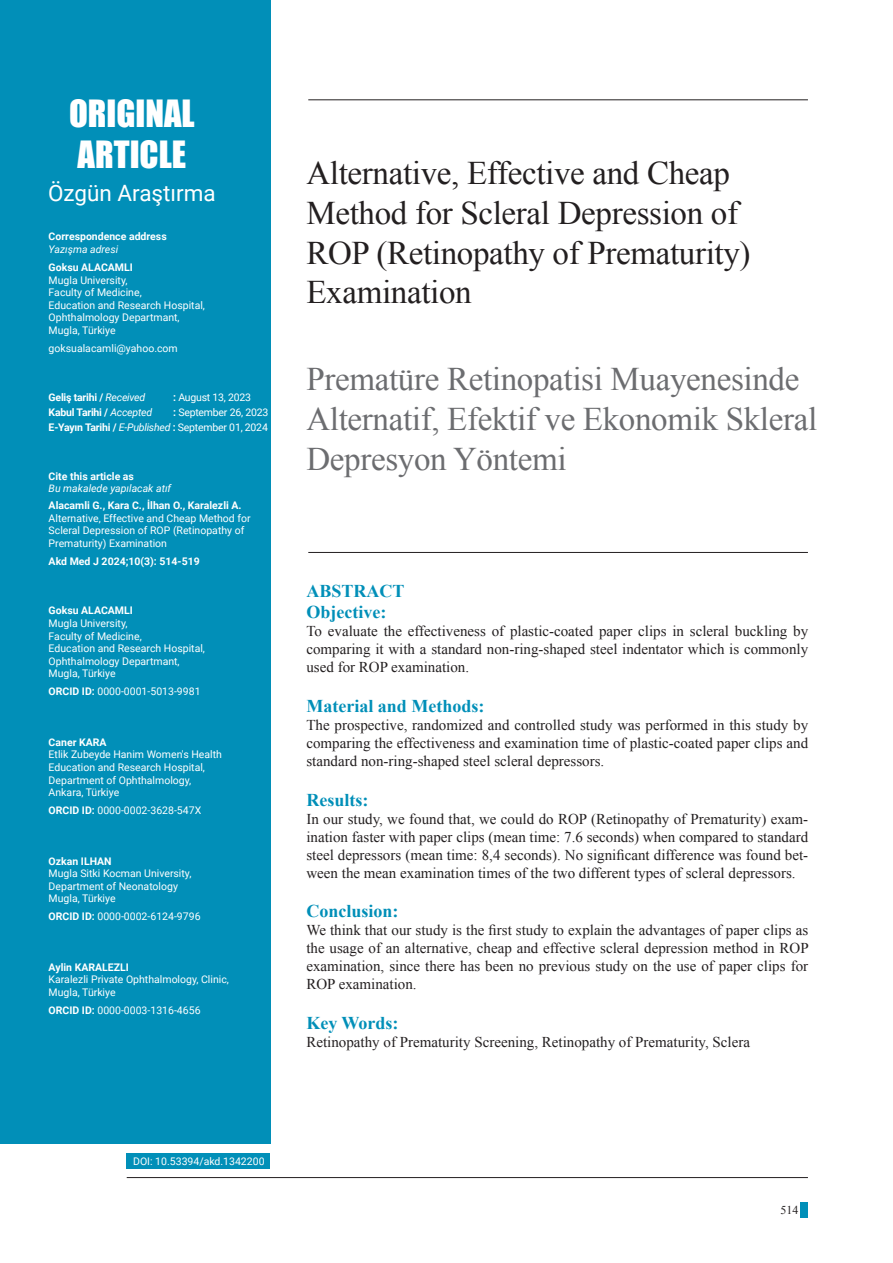
<style>
.page{position:relative;width:893px;height:1263px;background:#fff}
.page>*{position:absolute;margin:0;border:0;box-sizing:border-box;transform-origin:0 0}
.t1{font:34.5px/41.4px "Impact";color:#fff}
.t2{font:33px "Times New Roman";letter-spacing:-.01em;color:#231f20}
.t3{font:33px/39.6px "Times New Roman";letter-spacing:-.01em;color:#6c6d70}
.t4{font:22.5px "Roboto";color:#fff}
.t5{font:700 18px "Times New Roman";color:#018fb8}
.t6{font:15px/18px "Times New Roman";color:#231f20;text-align:justify}
.t7{font:12px "Times New Roman";color:#231f20}
.t8{font:10.5px/12.6px "Roboto";color:#fff}
.t9{font:700 10.5px "Roboto";color:#fff}
.t10{font:10.5px "Roboto";letter-spacing:-.02em;color:#fff}
.t11{font:700 10.5px "Roboto";letter-spacing:-.02em;color:#fff}
.t12{font:italic 10.5px "Roboto";color:#fff}
.s1{font-weight:400;font-style:italic}
.s2{font-weight:700}
.s3{font-style:italic}
</style>
<div class="page">
<div style="left:800px;top:1202px;width:8px;height:16px;background:#018fb8"></div>
<hr style="left:308px;top:99px;width:500px;height:1px;background:#231f20">
<hr style="left:308px;top:552px;width:500px;height:1px;background:#231f20">
<hr style="left:127px;top:1177px;width:681px;height:1px;background:#231f20">
<div style="left:0;top:0;width:270px;height:1144px;background:#018fb8"></div>
<div style="left:127px;top:1153px;width:143px;height:16px;background:#018fb8"></div>
<h1 class="t1" style="left:69px;top:92px;width:127px">ORIGINAL<br>ARTICLE</h1>
<h3 class="t4" style="left:48px;top:178px;width:169px">Özgün Araştırma</h3>
<p class="t9" style="left:49px;top:229px;width:120px">Correspondence address</p>
<p class="t12" style="left:49px;top:242px;width:71px">Yazışma adresi</p>
<p class="t9" style="left:49px;top:260px;width:86px">Goksu ALACAMLI</p>
<p class="t8" style="left:49px;top:273px;width:80px">Mugla University,</p>
<p class="t8" style="left:49px;top:286px;width:95px">Faculty of Medicine,</p>
<p class="t8" style="left:49px;top:298px;width:158px">Education and Research Hospital,</p>
<p class="t8" style="left:49px;top:311px;width:133px">Ophthalmology Departmant,</p>
<p class="t8" style="left:49px;top:324px;width:69px">Mugla, Türkiye</p>
<p class="t8" style="left:49px;top:341px;width:131px">goksualacamli@yahoo.com</p>
<p class="t11" style="left:49px;top:390px;width:98px">Geliş tarihi / <span class="s1">Received</span></p>
<p class="t10" style="left:173px;top:390px;width:79px"><span class="s2">:</span> August 13, 2023</p>
<p class="t11" style="left:49px;top:405px;width:105px">Kabul Tarihi / <span class="s1">Accepted</span></p>
<p class="t10" style="left:173px;top:405px;width:97px"><span class="s2">:</span> September 26, 2023</p>
<p class="t10" style="left:49px;top:420px;width:221px"><span class="s2">E-Yayın Tarihi /</span> <span class="s3">E-Published</span> <span class="s2">:</span> September 01, 2024</p>
<p class="t9" style="left:49px;top:469px;width:87px">Cite this article as</p>
<p class="t12" style="left:49px;top:481px;width:124px">Bu makalede yapılacak atıf</p>
<p class="t9" style="left:49px;top:498px;width:194px">Alacamli G., Kara C., İlhan O., Karalezli A.</p>
<p class="t8" style="left:49px;top:511px;width:204px">Alternative, Effective and Cheap Method for<br>Scleral Depression of ROP (Retinopathy of<br>Prematurity) Examination</p>
<p class="t9" style="left:49px;top:554px;width:153px">Akd Med J 2024;10(3): 514-519</p>
<p class="t9" style="left:49px;top:603px;width:86px">Goksu ALACAMLI</p>
<p class="t8" style="left:49px;top:616px;width:80px">Mugla University,</p>
<p class="t8" style="left:49px;top:629px;width:95px">Faculty of Medicine,</p>
<p class="t8" style="left:49px;top:642px;width:158px">Education and Research Hospital,</p>
<p class="t8" style="left:49px;top:654px;width:133px">Ophthalmology Departmant,</p>
<p class="t8" style="left:49px;top:667px;width:69px">Mugla, Türkiye</p>
<p class="t8" style="left:49px;top:685px;width:153px"><span class="s2">ORCID ID:</span> 0000-0001-5013-9981</p>
<p class="t9" style="left:49px;top:735px;width:60px">Caner KARA</p>
<p class="t8" style="left:49px;top:748px;width:175px">Etlik Zubeyde Hanim Women's Health</p>
<p class="t8" style="left:49px;top:760px;width:158px">Education and Research Hospital,</p>
<p class="t8" style="left:49px;top:773px;width:144px">Department of Ophthalmology,</p>
<p class="t8" style="left:49px;top:786px;width:72px">Ankara, Türkiye</p>
<p class="t8" style="left:49px;top:804px;width:154px"><span class="s2">ORCID ID:</span> 0000-0002-3628-547X</p>
<p class="t9" style="left:49px;top:853px;width:65px">Ozkan ILHAN</p>
<p class="t8" style="left:49px;top:867px;width:144px">Mugla Sitki Kocman University,</p>
<p class="t8" style="left:49px;top:879px;width:131px">Department of Neonatology</p>
<p class="t8" style="left:49px;top:892px;width:69px">Mugla, Türkiye</p>
<p class="t8" style="left:49px;top:910px;width:153px"><span class="s2">ORCID ID:</span> 0000-0002-6124-9796</p>
<p class="t9" style="left:49px;top:960px;width:82px">Aylin KARALEZLI</p>
<p class="t8" style="left:49px;top:973px;width:182px">Karalezli Private Ophthalmology, Clinic,</p>
<p class="t8" style="left:49px;top:985px;width:69px">Mugla, Türkiye</p>
<p class="t8" style="left:49px;top:1003px;width:153px"><span class="s2">ORCID ID:</span> 0000-0003-1316-4656</p>
<p class="t2" style="left:306px;top:151px;width:425px">Alternative, Effective and Cheap</p>
<p class="t2" style="left:306px;top:191px;width:433px">Method for Scleral Depression of</p>
<p class="t2" style="left:306px;top:230px;width:446px">ROP (Retinopathy of Prematurity)</p>
<p class="t2" style="left:306px;top:270px;width:167px">Examination</p>
<p class="t3" style="left:306px;top:359px;width:512px">Prematüre Retinopatisi Muayenesinde<br>Alternatif, Efektif ve Ekonomik Skleral<br>Depresyon Yöntemi</p>
<p class="t5" style="left:306px;top:578px;width:100px">ABSTRACT</p>
<p class="t5" style="left:306px;top:600px;width:81px">Objective:</p>
<p class="t6" style="left:306px;top:622px;width:503px">To evaluate the effectiveness of plastic-coated paper clips in scleral buckling by comparing it with a standard non-ring-shaped steel indentator which is commonly used for ROP examination.</p>
<p class="t5" style="left:306px;top:694px;width:179px">Material and Methods:</p>
<p class="t6" style="left:306px;top:716px;width:503px">The prospective, randomized and controlled study was performed in this study by comparing the effectiveness and examination time of plastic-coated paper clips and standard non-ring-shaped steel scleral depressors.</p>
<p class="t5" style="left:306px;top:787px;width:63px">Results:</p>
<p class="t6" style="left:306px;top:809px;width:503px">In our study, we found that, we could do ROP (Retinopathy of Prematurity) exam&shy;ination faster with paper clips (mean time: 7.6 seconds) when compared to standard steel depressors (mean time: 8,4 seconds). No significant difference was found bet&shy;ween the mean examination times of the two different types of scleral depressors.</p>
<p class="t5" style="left:306px;top:899px;width:94px">Conclusion:</p>
<p class="t6" style="left:306px;top:921px;width:504px">We think that our study is the first study to explain the advantages of paper clips as the usage of an alternative, cheap and effective scleral depression method in ROP examination, since there has been no previous study on the use of paper clips for ROP examination.</p>
<p class="t5" style="left:306px;top:1010px;width:94px">Key Words:</p>
<p class="t6" style="left:306px;top:1033px;width:445px">Retinopathy of Prematurity Screening, Retinopathy of Prematurity, Sclera</p>
<p class="t8" style="left:133px;top:1154px;width:133px">DOI: 10.53394/akd.1342200</p>
<p class="t7" style="left:780px;top:1202px;width:19px">514</p>
</div>
